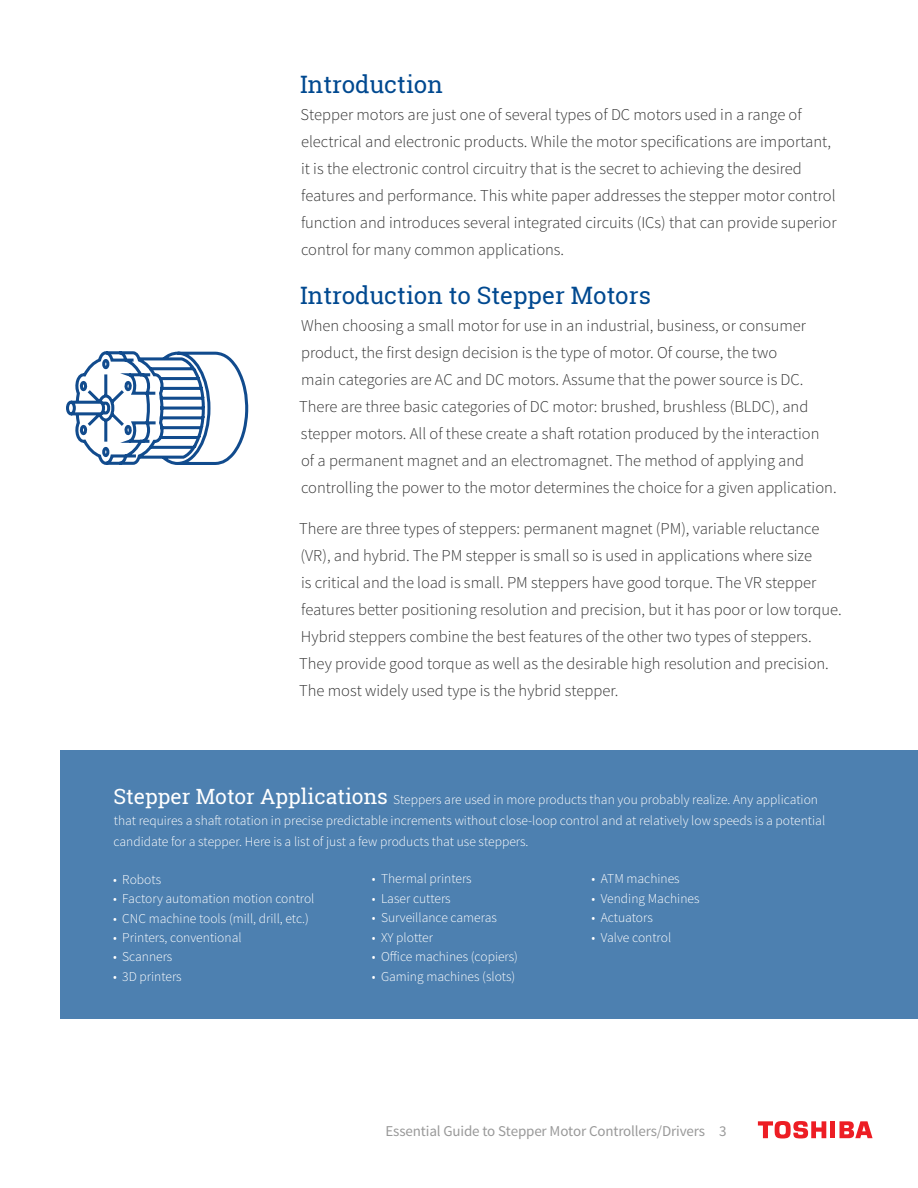
<style>
.page{position:relative;width:918px;height:1188px;background:#fff}
.page>*{position:absolute;margin:0;border:0;box-sizing:border-box;transform-origin:0 0}
.t1{font:24px "Roboto Slab";color:#004990}
.t2{font:300 16.5px/27px "Source Sans Pro";color:#333}
.t3{font:15px "Source Sans Pro";letter-spacing:-.01em;color:#999}
.t4{font:300 13.5px/21px "Source Sans Pro";color:#fff}
.s1{font-family:"Roboto Slab";font-weight:400;font-size:21px}
</style>
<div class="page">
<div style="left:830px;top:1121px;width:5px;height:17px;background:#ed1d24"></div>
<svg style="left:840px;top:1121px;width:33px;height:17px"></svg>
<svg style="left:758px;top:1121px;width:68px;height:18px"></svg>
<div style="left:60px;top:750px;width:858px;height:268px;background:#4d80b0"></div>
<svg style="left:66px;top:351px;width:183px;height:114px"></svg>
<h1 class="t1" style="left:300px;top:67px;width:144px">Introduction</h1>
<p class="t2" style="left:301px;top:101px;width:538px">Stepper motors are just one of several types of DC motors used in a range of electrical and electronic products. While the motor specifications are important, it is the electronic control circuitry that is the secret to achieving the desired features and performance. This white paper addresses the stepper motor control function and introduces several integrated circuits (ICs) that can provide superior control for many common applications.</p>
<h1 class="t1" style="left:300px;top:279px;width:352px">Introduction to Stepper Motors</h1>
<p class="t2" style="left:299px;top:312px;width:539px">When choosing a small motor for use in an industrial, business, or consumer product, the first design decision is the type of motor. Of course, the two<br>main categories are AC and DC motors. Assume that the power source is DC.<br>There are three basic categories of DC motor: brushed, brushless (BLDC), and stepper motors. All of these create a shaft rotation produced by the interaction<br>of a permanent magnet and an electromagnet. The method of applying and controlling the power to the motor determines the choice for a given application.</p>
<p class="t2" style="left:299px;top:515px;width:544px">There are three types of steppers: permanent magnet (PM), variable reluctance (VR), and hybrid. The PM stepper is small so is used in applications where size<br>is critical and the load is small. PM steppers have good torque. The VR stepper features better positioning resolution and precision, but it has poor or low torque.<br>Hybrid steppers combine the best features of the other two types of steppers.<br>They provide good torque as well as the desirable high resolution and precision.<br>The most widely used type is the hybrid stepper.</p>
<p class="t4" style="left:113px;top:789px;width:713px"><span class="s1">Stepper Motor Applications</span> Steppers are used in more products than you probably realize. Any application that requires a shaft rotation in precise predictable increments without close-loop control and at relatively low speeds is a potential candidate for a stepper. Here is a list of just a few products that use steppers.</p>
<p class="t4" style="left:113px;top:869px;width:50px">• Robots</p>
<p class="t4" style="left:113px;top:888px;width:203px">• Factory automation motion control</p>
<p class="t4" style="left:113px;top:908px;width:197px">• CNC machine tools (mill, drill, etc.)</p>
<p class="t4" style="left:113px;top:927px;width:130px">• Printers, conventional</p>
<p class="t4" style="left:113px;top:947px;width:61px">• Scanners</p>
<p class="t4" style="left:113px;top:966px;width:70px">• 3D printers</p>
<p class="t4" style="left:592px;top:869px;width:90px">• ATM machines</p>
<p class="t4" style="left:592px;top:888px;width:109px">• Vending Machines</p>
<p class="t4" style="left:592px;top:908px;width:63px">• Actuators</p>
<p class="t4" style="left:592px;top:927px;width:81px">• Valve control</p>
<p class="t4" style="left:372px;top:869px;width:101px">• Thermal printers</p>
<p class="t4" style="left:372px;top:888px;width:80px">• Laser cutters</p>
<p class="t4" style="left:372px;top:908px;width:127px">• Surveillance cameras</p>
<p class="t4" style="left:372px;top:927px;width:63px">• XY plotter</p>
<p class="t4" style="left:372px;top:947px;width:148px">• Office machines (copiers)</p>
<p class="t4" style="left:372px;top:966px;width:145px">• Gaming machines (slots)</p>
<p class="t3" style="left:386px;top:1122px;width:343px">Essential Guide to Stepper Motor Controllers/Drivers 3</p>
</div>
